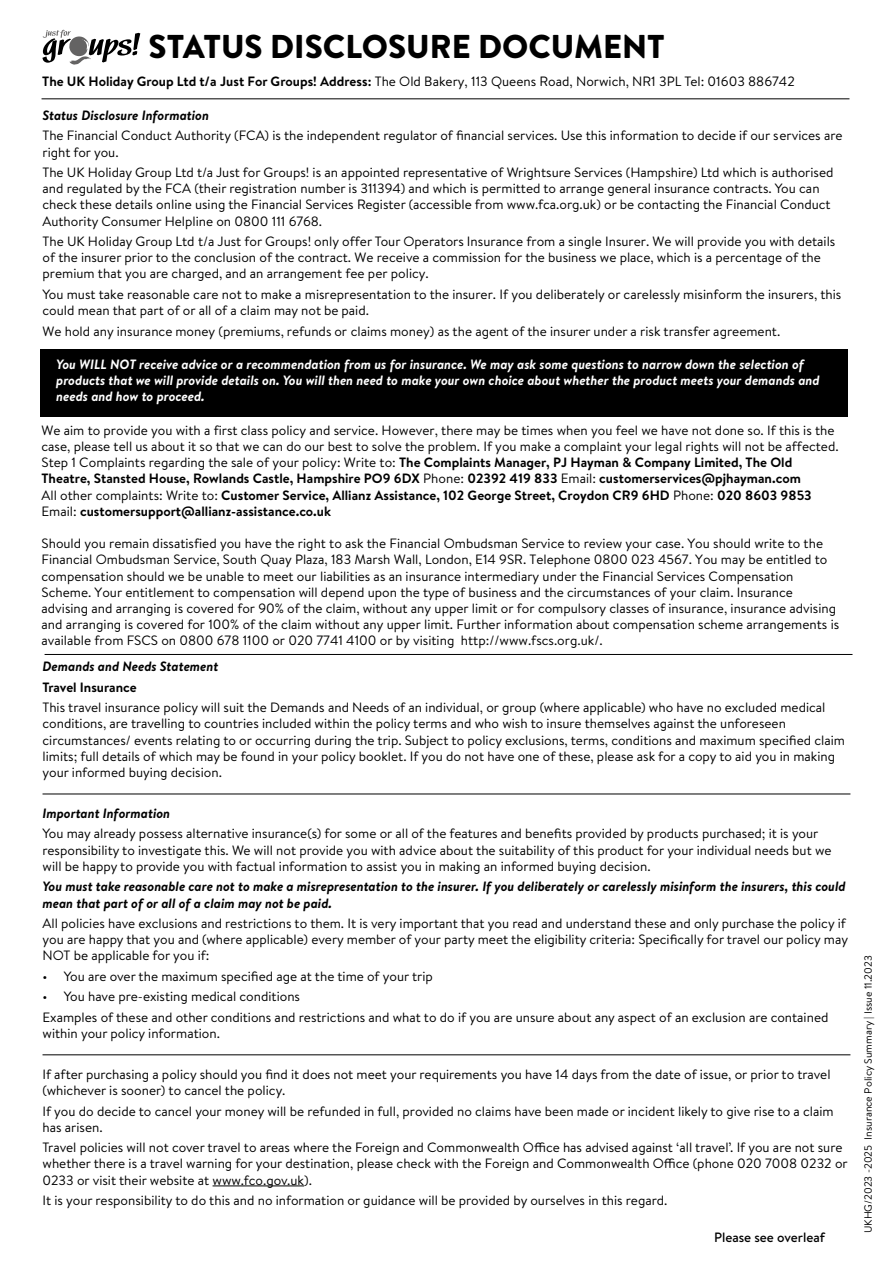
<style>
.page{position:relative;width:893px;height:1263px;background:#fff}
.page>*{position:absolute;margin:0;border:0;box-sizing:border-box;transform-origin:0 0}
.t1{font:900 33px "Brandon Text";color:#000}
.t2{font:13.5px/16.2px "Brandon Text";color:#000}
.t3{font:italic 700 13.5px/16.2px "Brandon Text";color:#fff}
.t4{font:italic 700 13.5px/16.2px "Brandon Text";color:#000}
.t5{font:500 13.5px "Brandon Text";color:#000}
.t6{font:700 13.5px "Brandon Text";letter-spacing:-.005em;color:#000}
.t7{font:10.5px "Brandon Text";color:#000}
.s1{font-weight:700}
</style>
<div class="page">
<hr style="left:213px;top:1185px;width:91px;height:1px;background:#000">
<svg style="left:43px;top:30px;width:97px;height:35px"></svg>
<hr style="left:42px;top:98px;width:807px;height:1px;background:#000">
<div style="left:40px;top:349px;width:807px;height:67px;background:#000"></div>
<hr style="left:45px;top:654px;width:807px;height:1px;background:#000">
<hr style="left:43px;top:794px;width:807px;height:1px;background:#000">
<hr style="left:43px;top:1054px;width:807px;height:1px;background:#000">
<h1 class="t1" style="left:148px;top:23px;width:518px">STATUS DISCLOSURE DOCUMENT</h1>
<p class="t2" style="left:42px;top:73px;width:754px"><span class="s1">The UK Holiday Group Ltd t/a Just For Groups! Address:</span> The Old Bakery, 113 Queens Road, Norwich, NR1 3PL Tel: 01603 886742</p>
<p class="t4" style="left:43px;top:107px;width:168px">Status Disclosure Information</p>
<p class="t2" style="left:43px;top:127px;width:801px">The Financial Conduct Authority (FCA) is the independent regulator of financial services. Use this information to decide if our services are right for you.</p>
<p class="t2" style="left:43px;top:164px;width:792px">The UK Holiday Group Ltd t/a Just for Groups! is an appointed representative of Wrightsure Services (Hampshire) Ltd which is authorised and regulated by the FCA (their registration number is 311394) and which is permitted to arrange general insurance contracts. You can check these details online using the Financial Services Register (accessible from www.fca.org.uk) or be contacting the Financial Conduct Authority Consumer Helpline on 0800 111 6768.</p>
<p class="t2" style="left:43px;top:233px;width:794px">The UK Holiday Group Ltd t/a Just for Groups! only offer Tour Operators Insurance from a single Insurer. We will provide you with details of the insurer prior to the conclusion of the contract. We receive a commission for the business we place, which is a percentage of the premium that you are charged, and an arrangement fee per policy.</p>
<p class="t2" style="left:43px;top:286px;width:800px">You must take reasonable care not to make a misrepresentation to the insurer. If you deliberately or carelessly misinform the insurers, this could mean that part of or all of a claim may not be paid.</p>
<p class="t2" style="left:43px;top:322px;width:739px">We hold any insurance money (premiums, refunds or claims money) as the agent of the insurer under a risk transfer agreement.</p>
<p class="t3" style="left:56px;top:356px;width:765px">You WILL NOT receive advice or a recommendation from us for insurance. We may ask some questions to narrow down the selection of products that we will provide details on. You will then need to make your own choice about whether the product meets your demands and needs and how to proceed.</p>
<p class="t2" style="left:42px;top:421px;width:799px">We aim to provide you with a first class policy and service. However, there may be times when you feel we have not done so. If this is the case, please tell us about it so that we can do our best to solve the problem. If you make a complaint your legal rights will not be affected.<br>Step 1 Complaints regarding the sale of your policy: Write to: <span class="s1">The Complaints Manager, PJ Hayman &amp; Company Limited, The Old Theatre, Stansted House, Rowlands Castle, Hampshire PO9 6DX</span> Phone: <span class="s1">02392 419 833</span> Email: <span class="s1">customerservices@pjhayman.com<br></span>All other complaints: Write to: <span class="s1">Customer Service, Allianz Assistance, 102 George Street, Croydon CR9 6HD</span> Phone: <span class="s1">020 8603 9853<br></span>Email: <span class="s1">customersupport@allianz-assistance.co.uk</span></p>
<p class="t2" style="left:42px;top:535px;width:799px">Should you remain dissatisfied you have the right to ask the Financial Ombudsman Service to review your case. You should write to the Financial Ombudsman Service, South Quay Plaza, 183 Marsh Wall, London, E14 9SR. Telephone 0800 023 4567. You may be entitled to compensation should we be unable to meet our liabilities as an insurance intermediary under the Financial Services Compensation Scheme. Your entitlement to compensation will depend upon the type of business and the circumstances of your claim. Insurance advising and arranging is covered for 90% of the claim, without any upper limit or for compulsory classes of insurance, insurance advising and arranging is covered for 100% of the claim without any upper limit. Further information about compensation scheme arrangements is available from FSCS on 0800 678 1100 or 020 7741 4100 or by visiting http://www.fscs.org.uk/.</p>
<p class="t4" style="left:43px;top:658px;width:177px">Demands and Needs Statement</p>
<p class="t6" style="left:43px;top:678px;width:96px">Travel Insurance</p>
<p class="t2" style="left:43px;top:699px;width:804px">This travel insurance policy will suit the Demands and Needs of an individual, or group (where applicable) who have no excluded medical conditions, are travelling to countries included within the policy terms and who wish to insure themselves against the unforeseen circumstances/ events relating to or occurring during the trip. Subject to policy exclusions, terms, conditions and maximum specified claim limits; full details of which may be found in your policy booklet. If you do not have one of these, please ask for a copy to aid you in making your informed buying decision.</p>
<p class="t4" style="left:43px;top:805px;width:129px">Important Information</p>
<p class="t2" style="left:43px;top:825px;width:790px">You may already possess alternative insurance(s) for some or all of the features and benefits provided by products purchased; it is your responsibility to investigate this. We will not provide you with advice about the suitability of this product for your individual needs but we will be happy to provide you with factual information to assist you in making an informed buying decision.</p>
<p class="t4" style="left:43px;top:878px;width:805px">You must take reasonable care not to make a misrepresentation to the insurer. If you deliberately or carelessly misinform the insurers, this could mean that part of or all of a claim may not be paid.</p>
<p class="t2" style="left:43px;top:915px;width:807px">All policies have exclusions and restrictions to them. It is very important that you read and understand these and only purchase the policy if you are happy that you and (where applicable) every member of your party meet the eligibility criteria: Specifically for travel our policy may<br>NOT be applicable for you if:</p>
<p class="t2" style="left:43px;top:967px;width:392px">• You are over the maximum specified age at the time of your trip</p>
<p class="t2" style="left:43px;top:986px;width:787px;line-height:20.4px">• You have pre-existing medical conditions<br>Examples of these and other conditions and restrictions and what to do if you are unsure about any aspect of an exclusion are contained</p>
<p class="t2" style="left:43px;top:1025px;width:179px">within your policy information.</p>
<p class="t2" style="left:43px;top:1065px;width:790px">If after purchasing a policy should you find it does not meet your requirements you have 14 days from the date of issue, or prior to travel (whichever is sooner) to cancel the policy.</p>
<p class="t2" style="left:43px;top:1102px;width:793px">If you do decide to cancel your money will be refunded in full, provided no claims have been made or incident likely to give rise to a claim has arisen.</p>
<p class="t2" style="left:43px;top:1139px;width:807px">Travel policies will not cover travel to areas where the Foreign and Commonwealth Office has advised against ‘all travel’. If you are not sure whether there is a travel warning for your destination, please check with the Foreign and Commonwealth Office (phone 020 7008 0232 or<br>0233 or visit their website at www.fco.gov.uk).</p>
<p class="t2" style="left:43px;top:1192px;width:626px">It is your responsibility to do this and no information or guidance will be provided by ourselves in this regard.</p>
<p class="t5" style="left:714px;top:1228px;width:112px">Please see overleaf</p>
<p class="t7" style="left:861px;top:1233px;width:279px;rotate:-90deg">UKHG/2023 -2025 Insurance Policy Summary | Issue 11.2023</p>
</div>
